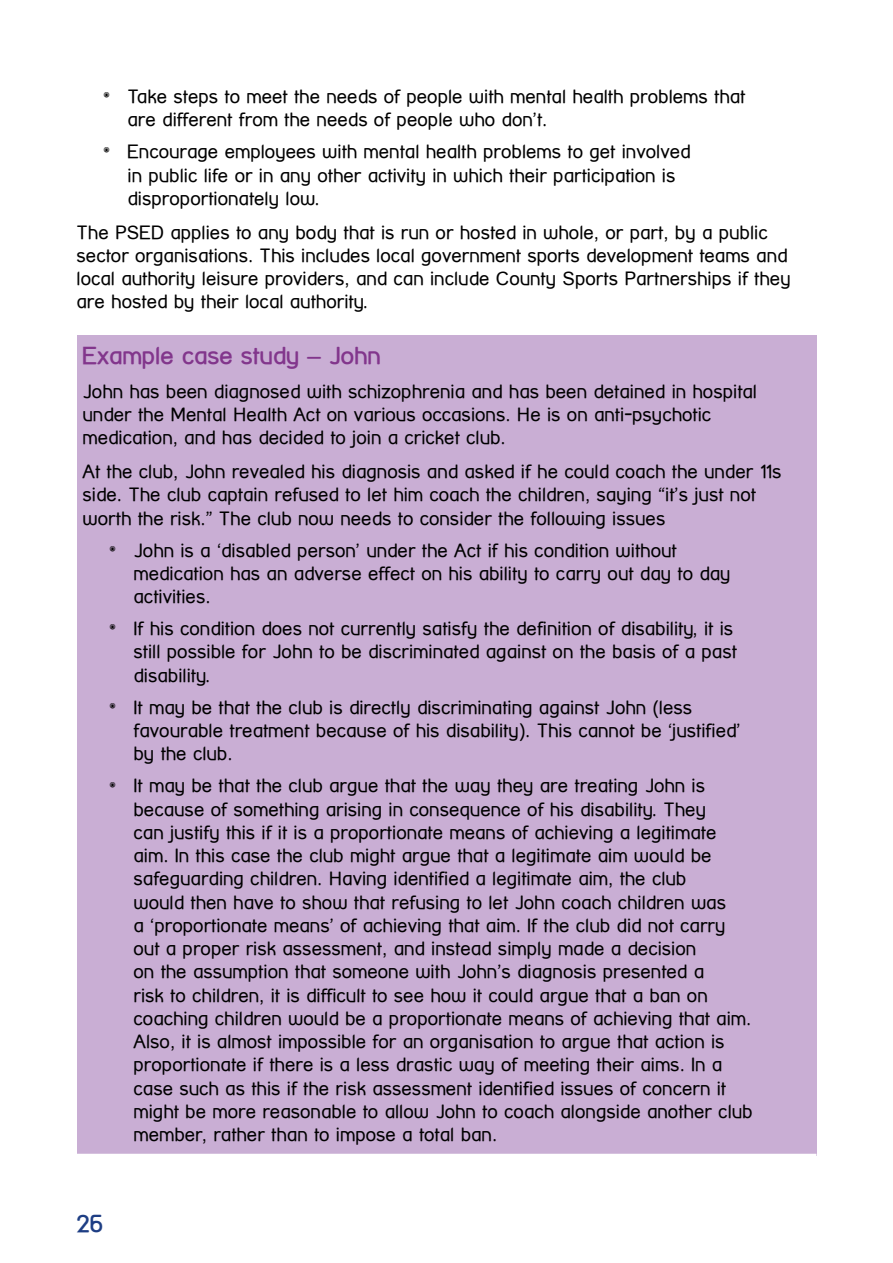
<style>
.page{position:relative;width:893px;height:1263px;background:#fff}
.page>*{position:absolute;margin:0;border:0;box-sizing:border-box;transform-origin:0 0}
.t1{font:700 24px "Street Corner";color:#82368c}
.t2{font:700 24px "Street Corner";color:#1e3e84}
.t3{font:18.75px/23.2px "Street Corner";color:#000}
.s1{font-size:28.5px}
</style>
<div class="page">
<div style="left:77px;top:336px;width:739px;height:820px;background:#c9aed4"></div>
<hr style="left:77px;top:1154px;width:739px;height:4px;background:#fff">
<p class="t3" style="left:128px;top:85px;width:619px;text-indent:-25px"><span class="s1">•</span> Take steps to meet the needs of people with mental health problems that are different from the needs of people who don’t.</p>
<p class="t3" style="left:128px;top:140px;width:564px;text-indent:-25px"><span class="s1">•</span> Encourage employees with mental health problems to get involved in public life or in any other activity in which their participation is disproportionately low.</p>
<p class="t3" style="left:77px;top:220px;width:716px">The PSED applies to any body that is run or hosted in whole, or part, by a public sector organisations. This includes local government sports development teams and local authority leisure providers, and can include County Sports Partnerships if they are hosted by their local authority.</p>
<p class="t1" style="left:83px;top:342px;width:300px">Example case study – John</p>
<p class="t3" style="left:83px;top:379px;width:676px">John has been diagnosed with schizophrenia and has been detained in hospital under the Mental Health Act on various occasions. He is on anti-psychotic medication, and has decided to join a cricket club.</p>
<p class="t3" style="left:83px;top:460px;width:701px">At the club, John revealed his diagnosis and asked if he could coach the under 11s side. The club captain refused to let him coach the children, saying “it’s just not worth the risk.” The club now needs to consider the following issues</p>
<p class="t3" style="left:134px;top:538px;width:599px;text-indent:-25px"><span class="s1">•</span> John is a ‘disabled person’ under the Act if his condition without medication has an adverse effect on his ability to carry out day to day activities.</p>
<p class="t3" style="left:134px;top:617px;width:605px;text-indent:-25px"><span class="s1">•</span> If his condition does not currently satisfy the definition of disability, it is still possible for John to be discriminated against on the basis of a past disability.</p>
<p class="t3" style="left:134px;top:695px;width:609px;text-indent:-25px"><span class="s1">•</span> It may be that the club is directly discriminating against John (less favourable treatment because of his disability). This cannot be ‘justified’ by the club.</p>
<p class="t3" style="left:134px;top:774px;width:621px;text-indent:-25px"><span class="s1">•</span> It may be that the club argue that the way they are treating John is because of something arising in consequence of his disability. They<br>can justify this if it is a proportionate means of achieving a legitimate aim. In this case the club might argue that a legitimate aim would be safeguarding children. Having identified a legitimate aim, the club<br>would then have to show that refusing to let John coach children was<br>a ‘proportionate means’ of achieving that aim. If the club did not carry out a proper risk assessment, and instead simply made a decision<br>on the assumption that someone with John’s diagnosis presented a<br>risk to children, it is difficult to see how it could argue that a ban on coaching children would be a proportionate means of achieving that aim.<br>Also, it is almost impossible for an organisation to argue that action is proportionate if there is a less drastic way of meeting their aims. In a case such as this if the risk assessment identified issues of concern it might be more reasonable to allow John to coach alongside another club member, rather than to impose a total ban.</p>
<p class="t2" style="left:77px;top:1209px;width:28px">26</p>
</div>
